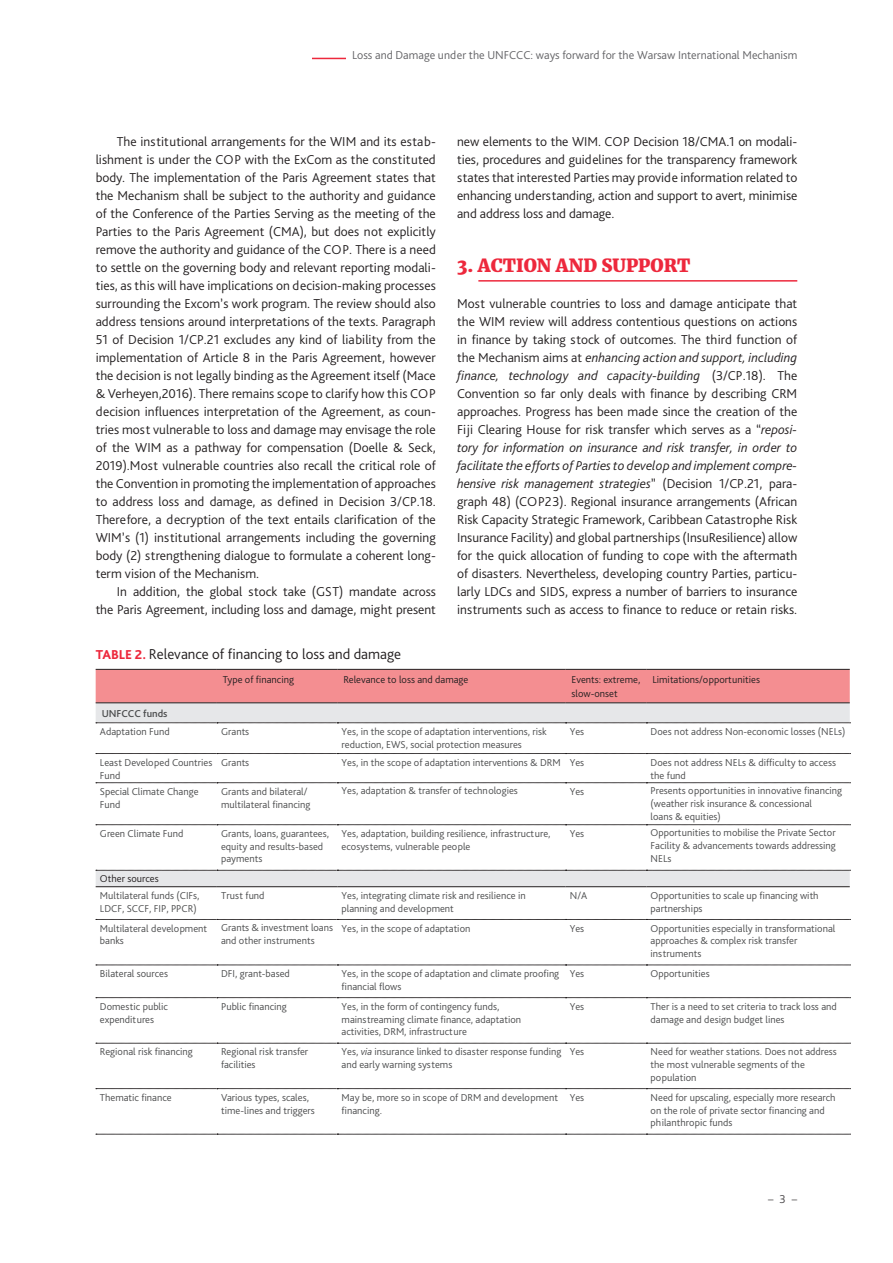
<style>
.page{position:relative;width:893px;height:1263px;background:#fff}
.page>*{position:absolute;margin:0;border:0;box-sizing:border-box;transform-origin:0 0}
.t1{font:900 18px "Merriweather";color:#ed283c}
.t2{font:300 15px "Bliss Pro";color:#231f20}
.t3{font:300 13.5px/18px "Bliss Pro";letter-spacing:-.005em;color:#231f20;text-align:justify}
.t4{font:300 12px "Bliss Pro";color:#636366}
.t5{font:300 12px "Bliss Pro";color:#4a4749}
.t6{font:300 10.5px/12.8px "Bliss Pro";color:#4b4c4d}
.t7{font:300 10.5px/13.5px "Bliss Pro";color:#231f20}
.t8{font:500 10.5px "Bliss Pro";color:#4b4c4d}
.s1{font-style:italic}
.s2{font-weight:800;font-size:13.5px;color:#ed283c}
</style>
<div class="page">
<hr style="left:312px;top:58px;width:34px;height:1px;background:#ed283c">
<hr style="left:478px;top:280px;width:319px;height:2px;background:#ed283c">
<svg style="left:96px;top:753px;width:754px;height:1px"></svg>
<svg style="left:96px;top:782px;width:754px;height:1px"></svg>
<svg style="left:96px;top:824px;width:754px;height:1px"></svg>
<svg style="left:96px;top:919px;width:754px;height:1px"></svg>
<svg style="left:96px;top:965px;width:754px;height:1px"></svg>
<svg style="left:96px;top:997px;width:754px;height:1px"></svg>
<svg style="left:96px;top:1043px;width:754px;height:1px"></svg>
<svg style="left:96px;top:1088px;width:754px;height:1px"></svg>
<svg style="left:96px;top:1134px;width:754px;height:1px"></svg>
<svg style="left:96px;top:669px;width:754px;height:54px;background:#e5a8ab"></svg>
<div style="left:96px;top:870px;width:754px;height:16px;background:#e6e7e9"></div>
<hr style="left:96px;top:886px;width:121px;height:1px;background:#231f20">
<hr style="left:217px;top:886px;width:120px;height:1px;background:#231f20">
<hr style="left:337px;top:886px;width:229px;height:1px;background:#231f20">
<hr style="left:566px;top:886px;width:80px;height:1px;background:#231f20">
<hr style="left:646px;top:886px;width:204px;height:1px;background:#231f20">
<p class="t4" style="left:352px;top:48px;width:447px">Loss and Damage under the UNFCCC: ways forward for the Warsaw International Mechanism</p>
<p class="t3" style="left:96px;top:132px;width:342px;text-indent:21px">The institutional arrangements for the WIM and its estab&shy;lishment is under the COP with the ExCom as the constituted body. The implementation of the Paris Agreement states that the Mechanism shall be subject to the authority and guidance of the Conference of the Parties Serving as the meeting of the Parties to the Paris Agreement (CMA), but does not explicitly remove the authority and guidance of the COP. There is a need to settle on the governing body and relevant reporting modali&shy;ties, as this will have implications on decision-making processes surrounding the Excom’s work program. The review should also address tensions around interpretations of the texts. Paragraph 51 of Decision 1/CP.21 excludes any kind of liability from the implementation of Article 8 in the Paris Agreement, however the decision is not legally binding as the Agreement itself (Mace &amp; Verheyen,2016). There remains scope to clarify how this COP decision influences interpretation of the Agreement, as coun&shy;tries most vulnerable to loss and damage may envisage the role of the WIM as a pathway for compensation (Doelle &amp; Seck, 2019).Most vulnerable countries also recall the critical role of the Convention in promoting the implementation of approaches to address loss and damage, as defined in Decision 3/CP.18.<br>Therefore, a decryption of the text entails clarification of the WIM’s (1) institutional arrangements including the governing body (2) strengthening dialogue to formulate a coherent long&shy;term vision of the Mechanism.</p>
<p class="t3" style="left:96px;top:582px;width:342px;text-align:right">In addition, the global stock take (GST) mandate across<br>the Paris Agreement, including loss and damage, might present</p>
<p class="t3" style="left:457px;top:132px;width:342px">new elements to the WIM. COP Decision 18/CMA.1 on modali&shy;ties, procedures and guidelines for the transparency framework states that interested Parties may provide information related to enhancing understanding, action and support to avert, minimise and address loss and damage.</p>
<h1 class="t1" style="left:457px;top:253px;width:235px">3. ACTION AND SUPPORT</h1>
<p class="t3" style="left:457px;top:294px;width:342px">Most vulnerable countries to loss and damage anticipate that the WIM review will address contentious questions on actions in finance by taking stock of outcomes. The third function of the Mechanism aims at <span class="s1">enhancing action and support, including finance, technology and capacity-building</span> (3/CP.18). The Convention so far only deals with finance by describing CRM approaches. Progress has been made since the creation of the Fiji Clearing House for risk transfer which serves as a “<span class="s1">reposi&shy;tory for information on insurance and risk transfer, in order to facilitate the efforts of Parties to develop and implement compre&shy;hensive risk management strategies</span>” (Decision 1/CP.21, para&shy;graph 48) (COP23). Regional insurance arrangements (African Risk Capacity Strategic Framework, Caribbean Catastrophe Risk Insurance Facility) and global partnerships (InsuResilience) allow for the quick allocation of funding to cope with the aftermath of disasters. Nevertheless, developing country Parties, particu&shy;larly LDCs and SIDS, express a number of barriers to insurance instruments such as access to finance to reduce or retain risks.</p>
<p class="t2" style="left:96px;top:645px;width:307px"><span class="s2">TABLE 2.</span> Relevance of financing to loss and damage</p>
<p class="t7" style="left:223px;top:673px;width:73px">Type of financing</p>
<p class="t7" style="left:343px;top:673px;width:127px">Relevance to loss and damage</p>
<p class="t7" style="left:572px;top:673px;width:70px">Events: extreme, slow-onset</p>
<p class="t7" style="left:652px;top:673px;width:109px">Limitations/opportunities</p>
<p class="t8" style="left:102px;top:707px;width:67px">UNFCCC funds</p>
<p class="t6" style="left:100px;top:725px;width:71px">Adaptation Fund</p>
<p class="t6" style="left:221px;top:725px;width:30px">Grants</p>
<p class="t6" style="left:342px;top:725px;width:207px">Yes, in the scope of adaptation interventions, risk reduction, EWS, social protection measures</p>
<p class="t6" style="left:570px;top:725px;width:16px">Yes</p>
<p class="t6" style="left:651px;top:725px;width:196px">Does not address Non-economic losses (NELs)</p>
<p class="t6" style="left:100px;top:756px;width:114px">Least Developed Countries<br>Fund</p>
<p class="t6" style="left:221px;top:756px;width:30px">Grants</p>
<p class="t6" style="left:342px;top:756px;width:244px">Yes, in the scope of adaptation interventions &amp; DRM Yes</p>
<p class="t6" style="left:651px;top:756px;width:187px">Does not address NELs &amp; difficulty to access the fund</p>
<p class="t6" style="left:100px;top:785px;width:100px">Special Climate Change<br>Fund</p>
<p class="t6" style="left:221px;top:785px;width:91px">Grants and bilateral/ multilateral financing</p>
<p class="t6" style="left:342px;top:784px;width:178px">Yes, adaptation &amp; transfer of technologies</p>
<p class="t6" style="left:570px;top:785px;width:16px">Yes</p>
<p class="t6" style="left:651px;top:784px;width:193px">Presents opportunities in innovative financing (weather risk insurance &amp; concessional<br>loans &amp; equities)</p>
<p class="t6" style="left:100px;top:827px;width:85px">Green Climate Fund</p>
<p class="t6" style="left:221px;top:827px;width:109px">Grants, loans, guarantees, equity and results-based payments</p>
<p class="t6" style="left:342px;top:827px;width:210px">Yes, adaptation, building resilience, infrastructure, ecosystems, vulnerable people</p>
<p class="t6" style="left:570px;top:827px;width:16px">Yes</p>
<p class="t6" style="left:651px;top:826px;width:187px;text-align:justify">Opportunities to mobilise the Private Sector Facility &amp; advancements towards addressing NELs</p>
<p class="t7" style="left:100px;top:872px;width:60px">Other sources</p>
<p class="t6" style="left:100px;top:889px;width:101px">Multilateral funds (CIFs,<br>LDCF, SCCF, FIP, PPCR)</p>
<p class="t6" style="left:221px;top:889px;width:45px">Trust fund</p>
<p class="t6" style="left:342px;top:889px;width:186px">Yes, integrating climate risk and resilience in planning and development</p>
<p class="t6" style="left:570px;top:889px;width:19px">N/A</p>
<p class="t6" style="left:651px;top:889px;width:170px">Opportunities to scale up financing with partnerships</p>
<p class="t6" style="left:100px;top:921px;width:109px">Multilateral development banks</p>
<p class="t6" style="left:221px;top:921px;width:113px">Grants &amp; investment loans and other instruments</p>
<p class="t6" style="left:342px;top:921px;width:130px">Yes, in the scope of adaptation</p>
<p class="t6" style="left:570px;top:921px;width:16px">Yes</p>
<p class="t6" style="left:651px;top:921px;width:186px">Opportunities especially in transformational approaches &amp; complex risk transfer instruments</p>
<p class="t6" style="left:100px;top:967px;width:70px">Bilateral sources</p>
<p class="t6" style="left:221px;top:967px;width:70px">DFI, grant-based</p>
<p class="t6" style="left:342px;top:967px;width:219px">Yes, in the scope of adaptation and climate proofing financial flows</p>
<p class="t6" style="left:570px;top:967px;width:16px">Yes</p>
<p class="t6" style="left:651px;top:967px;width:61px">Opportunities</p>
<p class="t6" style="left:100px;top:1000px;width:70px">Domestic public expenditures</p>
<p class="t6" style="left:221px;top:1000px;width:67px">Public financing</p>
<p class="t6" style="left:342px;top:1000px;width:181px">Yes, in the form of contingency funds, mainstreaming climate finance, adaptation activities, DRM, infrastructure</p>
<p class="t6" style="left:570px;top:1000px;width:16px">Yes</p>
<p class="t6" style="left:651px;top:1000px;width:188px">Ther is a need to set criteria to track loss and damage and design budget lines</p>
<p class="t6" style="left:100px;top:1045px;width:94px">Regional risk financing</p>
<p class="t6" style="left:221px;top:1045px;width:89px">Regional risk transfer facilities</p>
<p class="t6" style="left:342px;top:1045px;width:221px">Yes, <span class="s1">via</span> insurance linked to disaster response funding and early warning systems</p>
<p class="t6" style="left:570px;top:1045px;width:16px">Yes</p>
<p class="t6" style="left:651px;top:1045px;width:188px">Need for weather stations. Does not address the most vulnerable segments of the population</p>
<p class="t6" style="left:100px;top:1091px;width:73px">Thematic finance</p>
<p class="t6" style="left:221px;top:1091px;width:95px">Various types, scales, time-lines and triggers</p>
<p class="t6" style="left:342px;top:1091px;width:218px">May be, more so in scope of DRM and development financing.</p>
<p class="t6" style="left:570px;top:1091px;width:16px">Yes</p>
<p class="t6" style="left:651px;top:1091px;width:186px">Need for upscaling, especially more research on the role of private sector financing and philanthropic funds</p>
<p class="t5" style="left:768px;top:1192px;width:31px">–3–</p>
</div>
